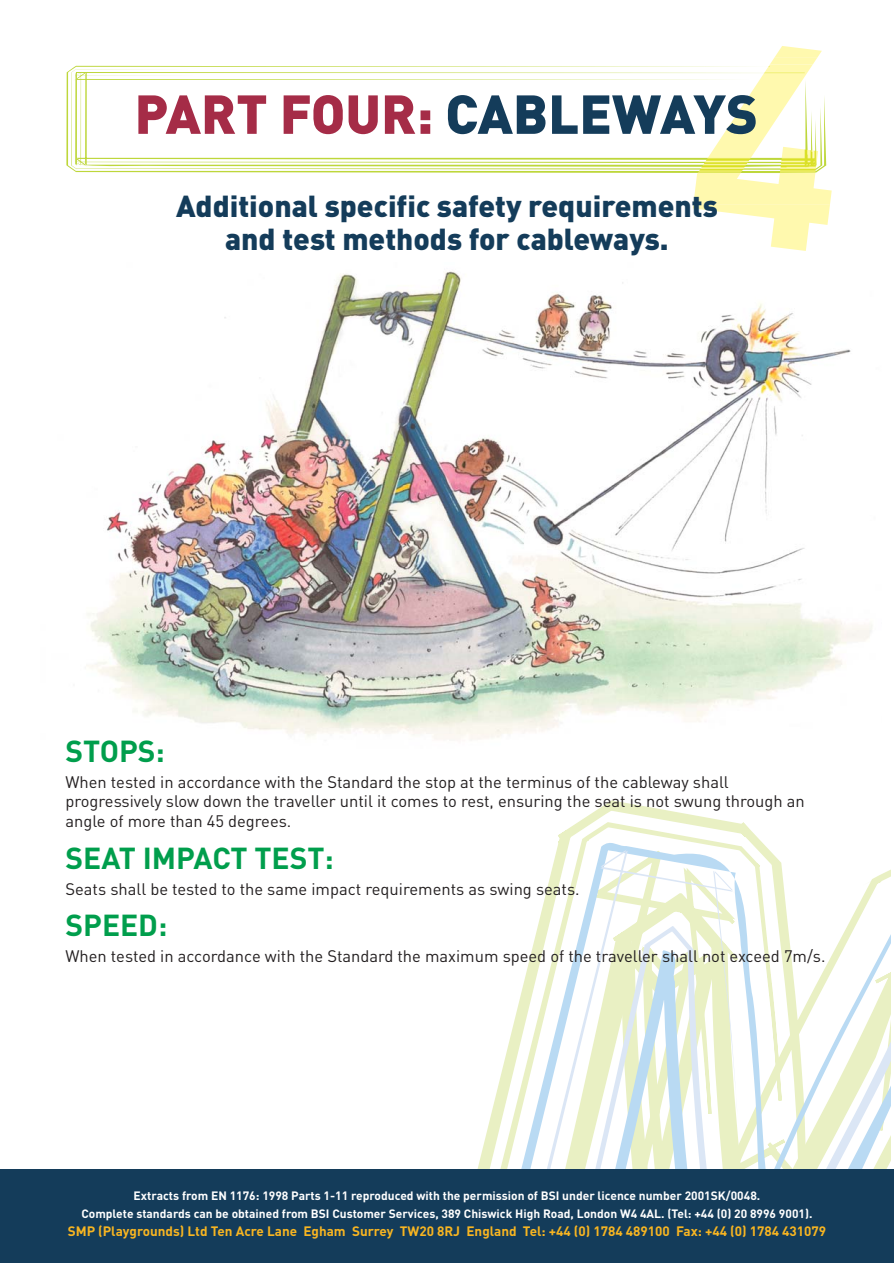
<style>
.page{position:relative;width:894px;height:1263px;background:#fff}
.page>*{position:absolute;margin:0;border:0;box-sizing:border-box;transform-origin:0 0}
.t1{font:900 54px "DIN";color:#a52c47}
.t2{font:900 30px/33px "DIN";color:#143c5a;text-align:center}
.t3{font:700 30px "DIN";color:#009e4c}
.t4{font:16.5px/19.5px "DIN";color:#231f20}
.t5{font:700 13.5px "DIN";color:#f8b521}
.t6{font:700 12px/18px "DIN";color:#fff;text-align:center}
.s1{color:#143c5a}
</style>
<div class="page">
<img style="left:87px;top:271px;width:785px;height:469px">
<svg style="left:477px;top:800px;width:276px;height:369px"></svg>
<svg style="left:485px;top:833px;width:405px;height:336px"></svg>
<div style="left:0;top:1169px;width:893px;height:94px;background:#143c5a"></div>
<svg style="left:66px;top:65px;width:626px;height:108px"></svg>
<svg style="left:692px;top:46px;width:139px;height:205px"></svg>
<img style="left:696px;top:64px;width:123px;height:108px">
<h1 class="t1" style="left:134px;top:95px;width:624px">PART FOUR: <span class="s1">CABLEWAYS</span></h1>
<h2 class="t2" style="left:176px;top:193px;width:543px">Additional specific safety requirements and test methods for cableways.</h2>
<h2 class="t3" style="left:65px;top:741px;width:101px">STOPS:</h2>
<p class="t4" style="left:65px;top:774px;width:740px">When tested in accordance with the Standard the stop at the terminus of the cableway shall progressively slow down the traveller until it comes to rest, ensuring the seat is not swung through an angle of more than 45 degrees.</p>
<h2 class="t3" style="left:65px;top:848px;width:270px">S EAT IMPACT TEST:</h2>
<p class="t4" style="left:65px;top:881px;width:515px">Seats shall be tested to the same impact requirements as swing seats.</p>
<h2 class="t3" style="left:65px;top:914px;width:103px">SPEED:</h2>
<p class="t4" style="left:65px;top:948px;width:761px">When tested in accordance with the Standard the maximum speed of the traveller shall not exceed 7m/s.</p>
<p class="t6" style="left:81px;top:1188px;width:732px">Extracts from EN 1176: 1998 Parts 1-11 reproduced with the permission of BSI under licence number 2001SK/0048.<br>Complete standards can be obtained from BSI Customer Services, 389 Chiswick High Road, London W4 4AL. (Tel: +44 (0) 20 8996 9001).</p>
<p class="t5" style="left:68px;top:1226px;width:759px">SMP (Playgrounds) Ltd Ten Acre Lane Egham Surrey TW20 8RJ England Tel: +44 (0) 1784 489100 Fax: +44 (0) 1784 431079</p>
</div>
